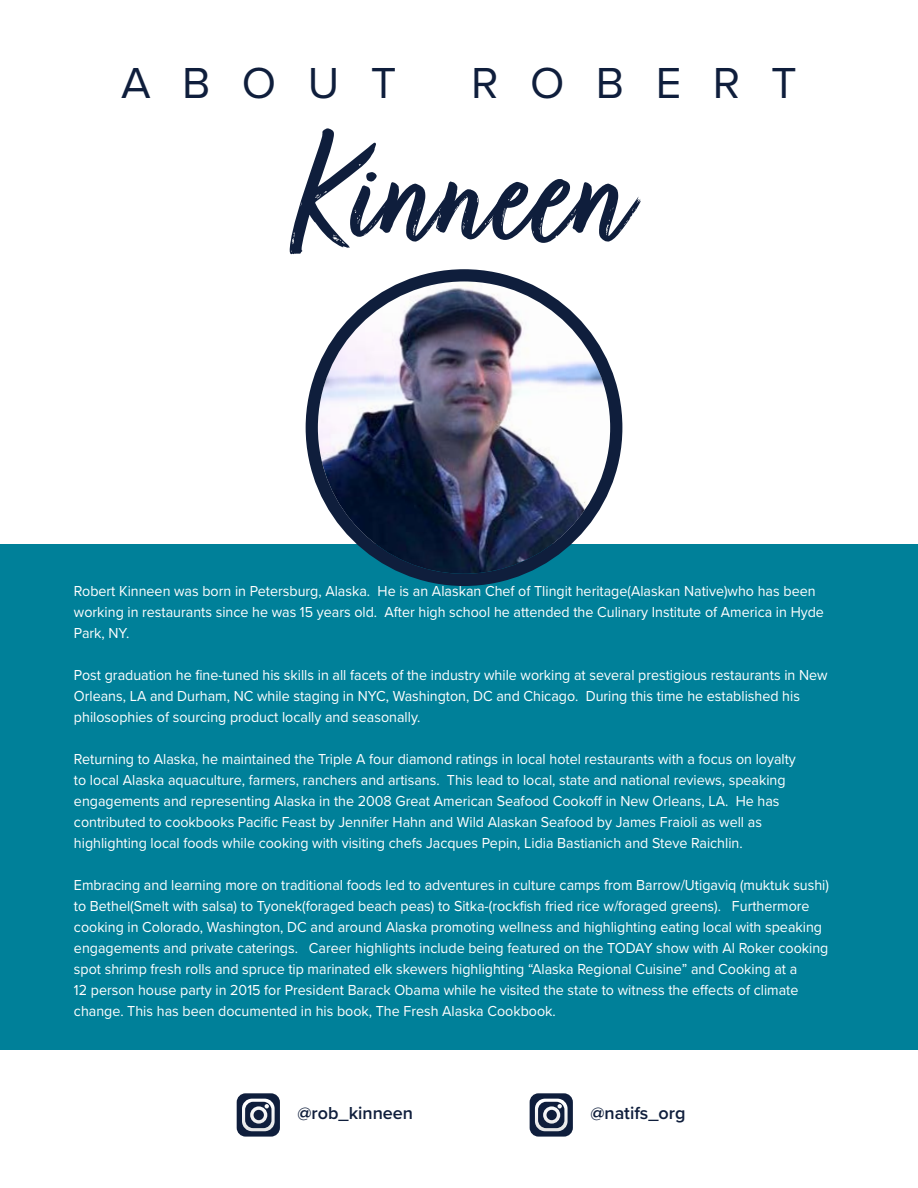
<style>
.page{position:relative;width:918px;height:1188px;background:#fff}
.page>*{position:absolute;margin:0;border:0;box-sizing:border-box;transform-origin:0 0}
.t1{font:165px "Turbinado Pro";color:#0f1e3c}
.t2{font:45px "Proxima Nova";letter-spacing:.7em;color:#0f1e3c}
.t3{font:600 18px "Proxima Nova";color:#0f1e3c}
.t4{font:15px/21px "Proxima Nova";color:#fff;scale:.95 1}
</style>
<div class="page">
<div style="left:0;top:544px;width:918px;height:506px;background:#008099"></div>
<img style="left:318px;top:281px;width:292px;height:293px;border-radius:146px">
<div style="left:306px;top:269px;width:316px;height:317px;border:12px solid #0f1e3c;border-radius:50%"></div>
<div style="left:237px;top:1093px;width:43px;height:44px;background:#0f1e3c;border-radius:9px"></div>
<svg style="left:242px;top:1099px;width:33px;height:32px"></svg>
<div style="left:530px;top:1093px;width:43px;height:44px;background:#0f1e3c;border-radius:9px"></div>
<svg style="left:535px;top:1099px;width:33px;height:32px"></svg>
<h2 class="t2" style="left:121px;top:50px;width:277px">ABOUT</h2>
<h2 class="t2" style="left:471px;top:50px;width:327px">ROBERT</h2>
<h1 class="t1" style="left:290px;top:105px;width:339px">Kinneen</h1>
<p class="t4" style="left:74px;top:580px;width:791px">Robert Kinneen was born in Petersburg, Alaska. He is an Alaskan Chef of Tlingit heritage(Alaskan Native)who has been working in restaurants since he was 15 years old. After high school he attended the Culinary Institute of America in Hyde<br>Park, NY.</p>
<p class="t4" style="left:74px;top:664px;width:795px">Post graduation he fine-tuned his skills in all facets of the industry while working at several prestigious restaurants in New<br>Orleans, LA and Durham, NC while staging in NYC, Washington, DC and Chicago. During this time he established his philosophies of sourcing product locally and seasonally.</p>
<p class="t4" style="left:74px;top:748px;width:761px">Returning to Alaska, he maintained the Triple A four diamond ratings in local hotel restaurants with a focus on loyalty to local Alaska aquaculture, farmers, ranchers and artisans. This lead to local, state and national reviews, speaking engagements and representing Alaska in the 2008 Great American Seafood Cookoff in New Orleans, LA. He has contributed to cookbooks Pacific Feast by Jennifer Hahn and Wild Alaskan Seafood by James Fraioli as well as highlighting local foods while cooking with visiting chefs Jacques Pepin, Lidia Bastianich and Steve Raichlin.</p>
<p class="t4" style="left:74px;top:874px;width:796px">Embracing and learning more on traditional foods led to adventures in culture camps from Barrow/Utigaviq (muktuk sushi) to Bethel(Smelt with salsa) to Tyonek(foraged beach peas) to Sitka-(rockfish fried rice w/foraged greens). Furthermore cooking in Colorado, Washington, DC and around Alaska promoting wellness and highlighting eating local with speaking engagements and private caterings. Career highlights include being featured on the TODAY show with Al Roker cooking spot shrimp fresh rolls and spruce tip marinated elk skewers highlighting “Alaska Regional Cuisine” and Cooking at a<br>12 person house party in 2015 for President Barack Obama while he visited the state to witness the effects of climate change. This has been documented in his book, The Fresh Alaska Cookbook.</p>
<p class="t3" style="left:297px;top:1100px;width:117px">@rob_kinneen</p>
<p class="t3" style="left:590px;top:1100px;width:97px">@natifs_org</p>
</div>
